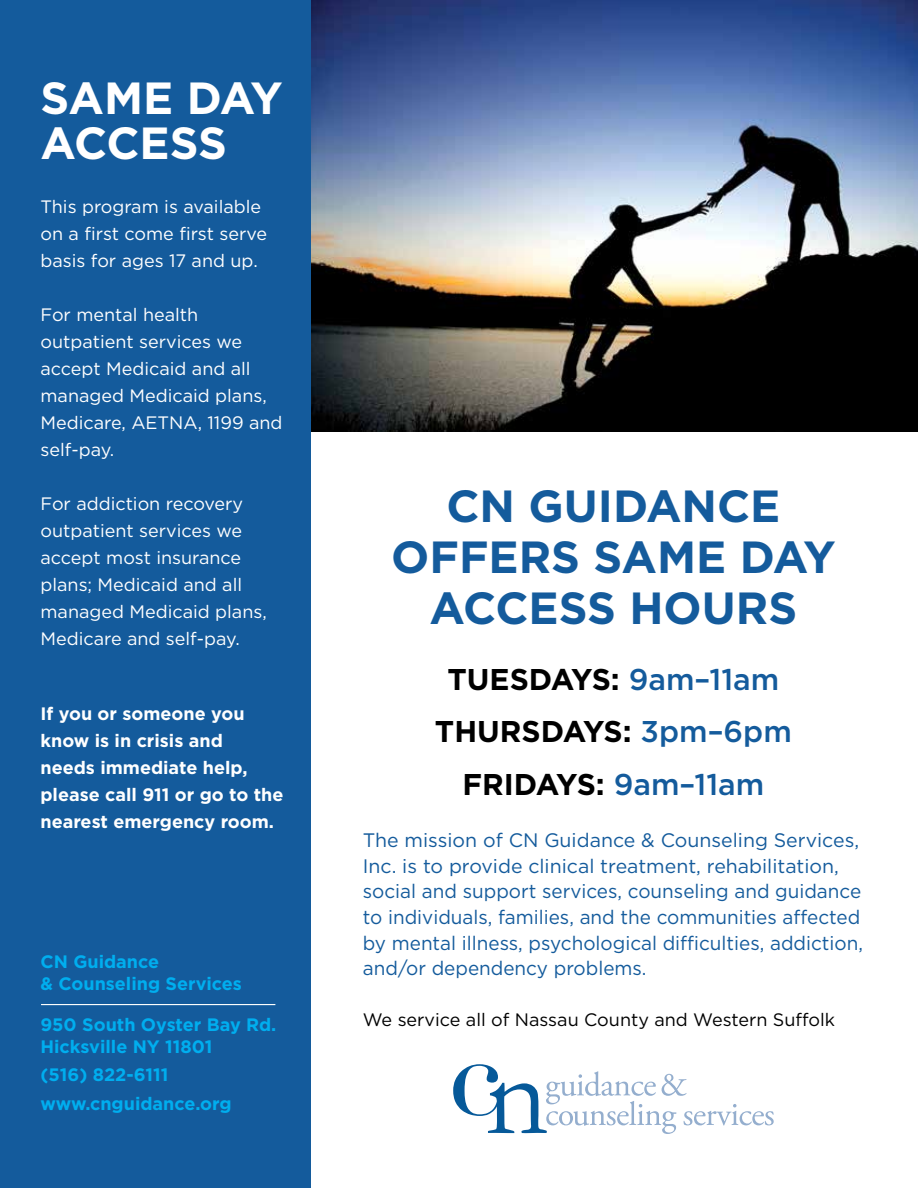
<style>
.page{position:relative;width:918px;height:1188px;background:#fff}
.page>*{position:absolute;margin:0;border:0;box-sizing:border-box;transform-origin:0 0}
.t1{font:700 45px/51px "Gotham";color:#145b9c;text-align:center}
.t2{font:700 45px/45px "Gotham";letter-spacing:-.015em;color:#fff}
.t3{font:700 30px/52.5px "Gotham";color:#000;text-align:center}
.t4{font:19.5px/25.5px "Gotham";color:#145b9c}
.t5{font:18px/27px "Gotham";color:#fff}
.t6{font:700 18px/21.6px "Gotham";color:#00aeef}
.t7{font:700 18px/27px "Gotham";color:#fff}
.t8{font:18px "Gotham";color:#000}
.s1{font-weight:500;color:#145b9c}
</style>
<div class="page">
<img style="left:310px;top:0;width:608px;height:432px">
<div style="left:0;top:0;width:310px;height:1188px;background:#145b9c"></div>
<svg style="left:453px;top:1064px;width:321px;height:70px"></svg>
<hr style="left:41px;top:1004px;width:234px;height:1px;background:#fff">
<h1 class="t2" style="left:40px;top:76px;width:244px">SAME DAY<br>ACCESS</h1>
<p class="t5" style="left:40px;top:193px;width:228px">This program is available on a first come first serve basis for ages 17 and up.</p>
<p class="t5" style="left:40px;top:301px;width:244px">For mental health outpatient services we accept Medicaid and all managed Medicaid plans,<br>Medicare, AETNA, 1199 and self-pay.</p>
<p class="t5" style="left:40px;top:490px;width:228px">For addiction recovery outpatient services we accept most insurance plans; Medicaid and all managed Medicaid plans,<br>Medicare and self-pay.</p>
<p class="t7" style="left:40px;top:700px;width:244px">If you or someone you know is in crisis and<br>needs immediate help, please call 911 or go to the nearest emergency room.</p>
<p class="t6" style="left:40px;top:951px;width:203px">CN Guidance<br>&amp; Counseling Services</p>
<p class="t6" style="left:40px;top:1014px;width:237px">950 South Oyster Bay Rd.<br>Hicksville NY 11801</p>
<p class="t6" style="left:40px;top:1061px;width:193px;line-height:28.3px">(516) 822-6111 www.cnguidance.org</p>
<h1 class="t1" style="left:391px;top:480px;width:446px">CN GUIDANCE<br>OFFERS SAME DAY<br>ACCESS HOURS</h1>
<h2 class="t3" style="left:435px;top:653px;width:358px">TUESDAYS: <span class="s1">9am–11am<br></span>THURSDAYS: <span class="s1">3pm–6pm<br></span>FRIDAYS: <span class="s1">9am–11am</span></h2>
<p class="t4" style="left:363px;top:827px;width:502px">The mission of CN Guidance &amp; Counseling Services, Inc. is to provide clinical treatment, rehabilitation, social and support services, counseling and guidance to individuals, families, and the communities affected by mental illness, psychological difficulties, addiction, and/or dependency problems.</p>
<p class="t8" style="left:363px;top:1008px;width:474px">We service all of Nassau County and Western Suffolk</p>
</div>
